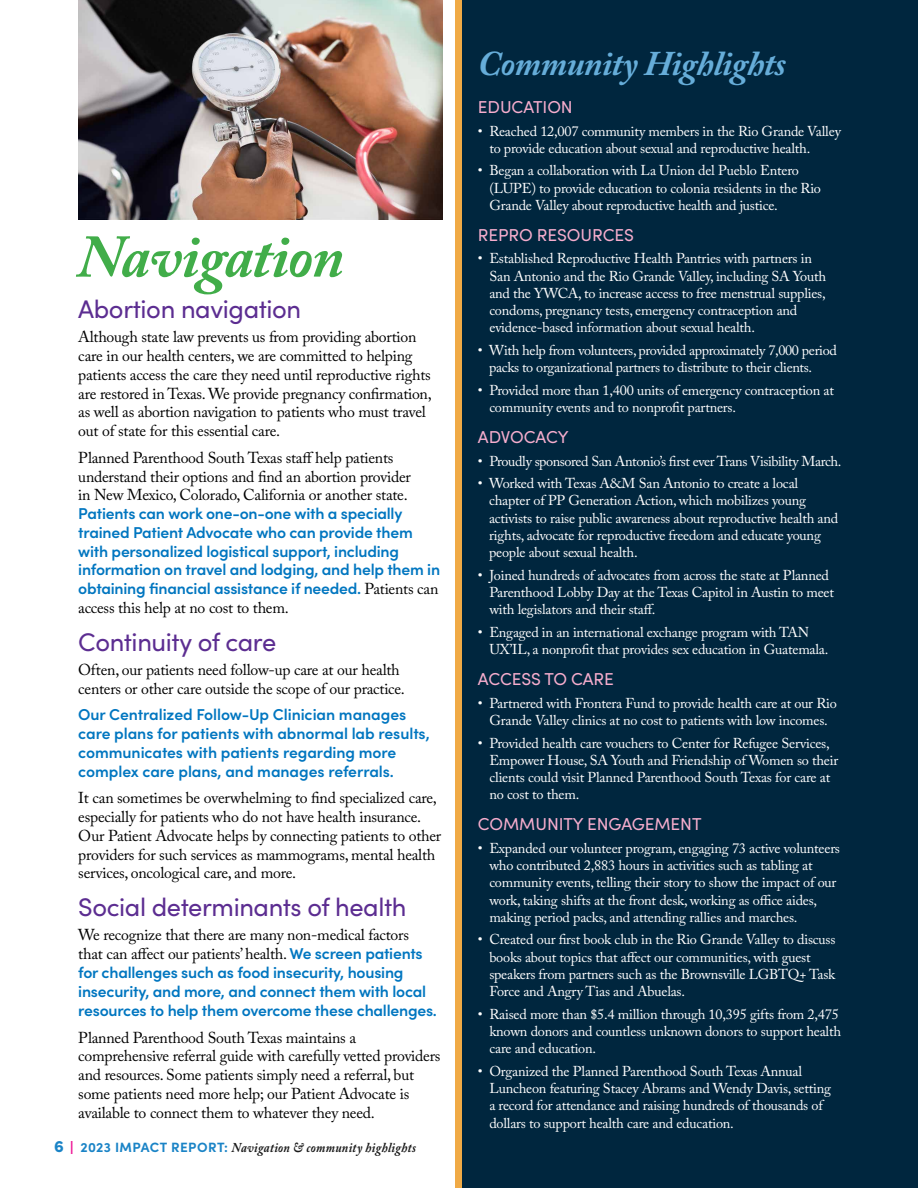
<style>
.page{position:relative;width:918px;height:1188px;background:#fff}
.page>*{position:absolute;margin:0;border:0;box-sizing:border-box;transform-origin:0 0}
.t1{font:italic 700 60px "Adobe Caslon Pro";letter-spacing:-.015em;color:#41ad49}
.t2{font:italic 700 34.5px "Adobe Caslon Pro";letter-spacing:-.015em;color:#66add9}
.t3{font:25.5px "Sofia Pro";letter-spacing:-.015em;color:#5c2d91}
.t4{font:17.25px "Sofia Pro";letter-spacing:-.005em;color:#f6adcd}
.t5{font:15.75px/18.8px "Adobe Caslon Pro";letter-spacing:-.015em;color:#000}
.t6{font:600 15.75px/18.8px "Sofia Pro";letter-spacing:-.015em;color:#0076c0}
.t7{font:14.25px/17.2px "Adobe Caslon Pro";letter-spacing:-.015em;color:#fff}
.t8{font:italic 700 13.5px "Adobe Caslon Pro";letter-spacing:.025em;color:#000;scale:.9 1}
.s1{font-family:"Adobe Caslon Pro";font-weight:400;color:#000}
.s2{font-family:"Sofia Pro";font-weight:600;color:#0076c0}
.s3{font-family:"Sofia Pro";font-weight:900;font-style:normal;font-size:16.5px;color:#0076c0}
.s4{font-family:"Neutraface 2 Condensed";font-style:normal;font-size:15.75px;color:#ec008c}
.s5{font-family:"Sofia Pro";font-style:normal;color:#0076c0}
</style>
<div class="page">
<div style="left:459px;top:0;width:459px;height:1188px;background:#00263e"></div>
<div style="left:456px;top:0;width:6px;height:1188px;background:#f0aa46"></div>
<img style="left:78px;top:0;width:364px;height:220px">
<h1 class="t1" style="left:78px;top:221px;width:267px">Navigation</h1>
<h3 class="t3" style="left:78px;top:291px;width:224px">Abortion navigation</h3>
<p class="t5" style="left:78px;top:328px;width:355px">Although state law prevents us from providing abortion care in our health centers, we are committed to helping patients access the care they need until reproductive rights are restored in Texas. We provide pregnancy confirmation, as well as abortion navigation to patients who must travel out of state for this essential care.</p>
<p class="t5" style="left:78px;top:448px;width:334px">Planned Parenthood South Texas staff help patients understand their options and find an abortion provider in New Mexico, Colorado, California or another state.</p>
<p class="t6" style="left:78px;top:503px;width:363px">Patients can work one-on-one with a specially trained Patient Advocate who can provide them with personalized logistical support, including information on travel and lodging, and help them in obtaining financial assistance if needed. <span class="s1">Patients can</span></p>
<p class="t5" style="left:78px;top:598px;width:212px">access this help at no cost to them.</p>
<h3 class="t3" style="left:78px;top:623px;width:200px">Continuity of care</h3>
<p class="t5" style="left:78px;top:660px;width:328px">Often, our patients need follow-up care at our health centers or other care outside the scope of our practice.</p>
<p class="t6" style="left:78px;top:704px;width:353px">Our Centralized Follow-Up Clinician manages care plans for patients with abnormal lab results, communicates with patients regarding more complex care plans, and manages referrals.</p>
<p class="t5" style="left:78px;top:789px;width:364px">It can sometimes be overwhelming to find specialized care, especially for patients who do not have health insurance.<br>Our Patient Advocate helps by connecting patients to other providers for such services as mammograms, mental health services, oncological care, and more.</p>
<h3 class="t3" style="left:78px;top:889px;width:330px">Social determinants of health</h3>
<p class="t5" style="left:78px;top:925px;width:346px">We recognize that there are many non-medical factors that can affect our patients’ health. <span class="s2">We screen patients</span></p>
<p class="t6" style="left:78px;top:962px;width:360px">for challenges such as food insecurity, housing insecurity, and more, and connect them with local resources to help them overcome these challenges.</p>
<p class="t5" style="left:78px;top:1028px;width:364px">Planned Parenthood South Texas maintains a comprehensive referral guide with carefully vetted providers and resources. Some patients simply need a referral, but some patients need more help; our Patient Advocate is available to connect them to whatever they need.</p>
<p class="t8" style="left:54px;top:1140px;width:404px"><span class="s3">6</span> <span class="s4">|</span> <span class="s5">2023 IMPACT REPORT:</span> Navigation &amp; community highlights</p>
<h2 class="t2" style="left:478px;top:43px;width:310px">Community Highlights</h2>
<p class="t4" style="left:478px;top:94px;width:96px">EDUCATION</p>
<p class="t7" style="left:489px;top:122px;width:353px;text-indent:-11px">• Reached 12,007 community members in the Rio Grande Valley to provide education about sexual and reproductive health.</p>
<p class="t7" style="left:489px;top:162px;width:333px;text-indent:-11px">• Began a collaboration with La Union del Pueblo Entero (LUPE) to provide education to colonia residents in the Rio<br>Grande Valley about reproductive health and justice.</p>
<p class="t4" style="left:478px;top:222px;width:157px">REPRO RESOURCES</p>
<p class="t7" style="left:489px;top:250px;width:338px;text-indent:-11px">• Established Reproductive Health Pantries with partners in San Antonio and the Rio Grande Valley, including SA Youth and the YWCA, to increase access to free menstrual supplies, condoms, pregnancy tests, emergency contraception and evidence-based information about sexual health.</p>
<p class="t7" style="left:489px;top:342px;width:349px;text-indent:-11px">• With help from volunteers, provided approximately 7,000 period packs to organizational partners to distribute to their clients.</p>
<p class="t7" style="left:489px;top:381px;width:346px;text-indent:-11px">• Provided more than 1,400 units of emergency contraception at community events and to nonprofit partners.</p>
<p class="t4" style="left:478px;top:424px;width:92px">ADVOCACY</p>
<p class="t7" style="left:478px;top:452px;width:365px">• Proudly sponsored San Antonio’s first ever Trans Visibility March.</p>
<p class="t7" style="left:489px;top:475px;width:351px;text-indent:-11px">• Worked with Texas A&amp;M San Antonio to create a local chapter of PP Generation Action, which mobilizes young activists to raise public awareness about reproductive health and rights, advocate for reproductive freedom and educate young people about sexual health.</p>
<p class="t7" style="left:489px;top:566px;width:346px;text-indent:-11px">• Joined hundreds of advocates from across the state at Planned<br>Parenthood Lobby Day at the Texas Capitol in Austin to meet with legislators and their staff.</p>
<p class="t7" style="left:489px;top:624px;width:341px;text-indent:-11px">• Engaged in an international exchange program with TAN<br>UX’IL, a nonprofit that provides sex education in Guatemala.</p>
<p class="t4" style="left:478px;top:666px;width:137px">ACCESS TO CARE</p>
<p class="t7" style="left:478px;top:694px;width:360px;text-align:center">• Partnered with Frontera Fund to provide health care at our Rio<br>Grande Valley clinics at no cost to patients with low incomes.</p>
<p class="t7" style="left:489px;top:734px;width:350px;text-indent:-11px">• Provided health care vouchers to Center for Refugee Services, Empower House, SA Youth and Friendship of Women so their clients could visit Planned Parenthood South Texas for care at no cost to them.</p>
<p class="t4" style="left:478px;top:811px;width:225px">COMMUNITY ENGAGEMENT</p>
<p class="t7" style="left:489px;top:839px;width:352px;text-indent:-11px">• Expanded our volunteer program, engaging 73 active volunteers who contributed 2,883 hours in activities such as tabling at community events, telling their story to show the impact of our work, taking shifts at the front desk, working as office aides, making period packs, and attending rallies and marches.</p>
<p class="t7" style="left:489px;top:931px;width:348px;text-indent:-11px">• Created our first book club in the Rio Grande Valley to discuss books about topics that affect our communities, with guest speakers from partners such as the Brownsville LGBTQ+ Task Force and Angry Tias and Abuelas.</p>
<p class="t7" style="left:489px;top:1005px;width:353px;text-indent:-11px">• Raised more than $5.4 million through 10,395 gifts from 2,475 known donors and countless unknown donors to support health care and education.</p>
<p class="t7" style="left:489px;top:1062px;width:343px;text-indent:-11px">• Organized the Planned Parenthood South Texas Annual Luncheon featuring Stacey Abrams and Wendy Davis, setting a record for attendance and raising hundreds of thousands of dollars to support health care and education.</p>
</div>
